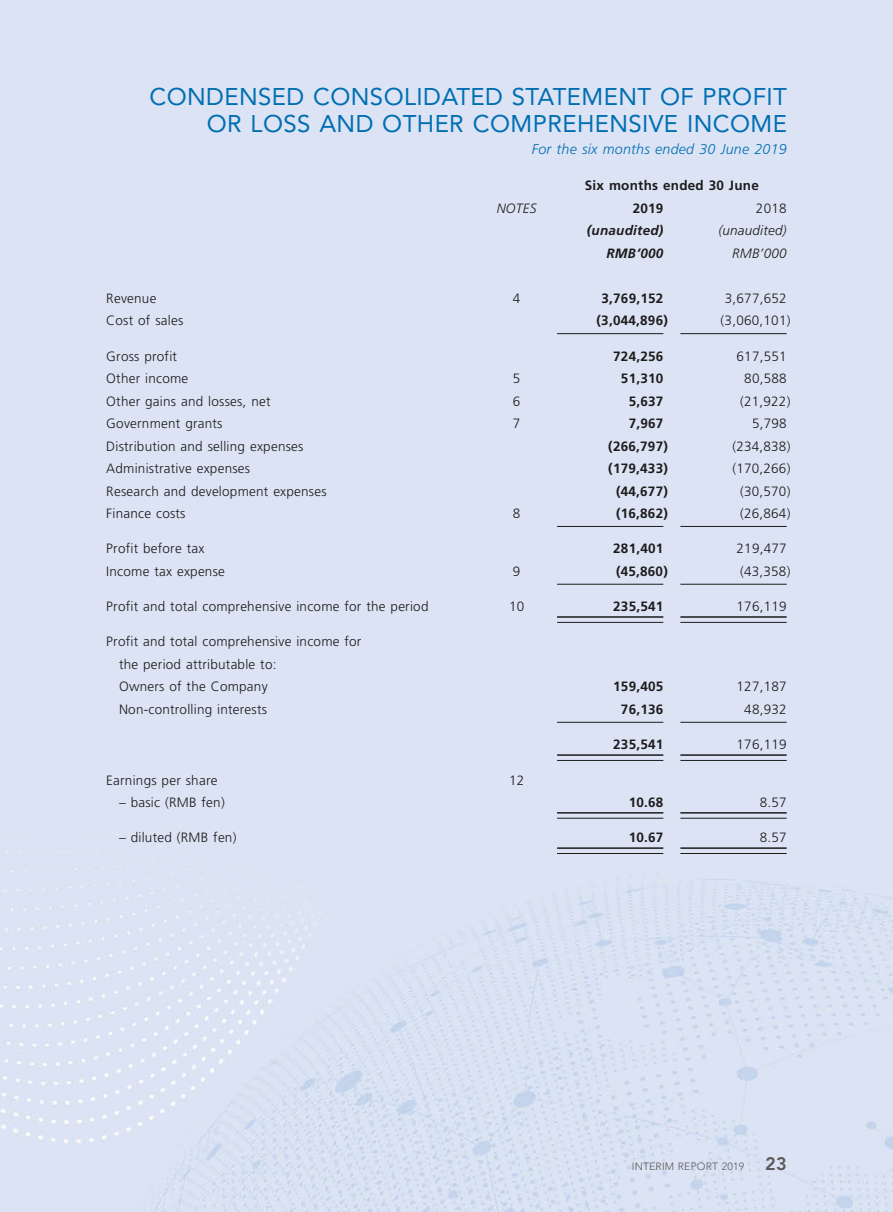
<style>
.page{position:relative;width:893px;height:1212px;background:#fff}
.page>*{position:absolute;margin:0;border:0;box-sizing:border-box;transform-origin:0 0}
.t1{font:24px/27px "Avenir LT Std";letter-spacing:.015em;color:#006fb1;text-align:right}
.t2{font:italic 300 14.25px "Frutiger LT Std";letter-spacing:.015em;color:#006fb1}
.t3{font:300 13.5px/22.5px "Frutiger LT Std";letter-spacing:.015em;color:#1c1c1b}
.t4{font:700 13.5px "Frutiger LT Std";letter-spacing:.015em;color:#1c1c1b}
.t5{font:italic 300 13.5px "Frutiger LT Std";letter-spacing:.015em;color:#1c1c1b}
.t6{font:italic 700 13.5px "Frutiger LT Std";letter-spacing:.015em;color:#1c1c1b}
.t7{font:300 10.5px "Avenir LT Std";letter-spacing:.015em;color:#575756}
.s1{font-weight:800;font-size:18px}
</style>
<div class="page">
<div style="left:1px;top:0;width:892px;height:1212px;background:#dce3f5"></div>
<hr style="left:557px;top:333px;width:106px;height:1px;background:#1c1c1b">
<hr style="left:680px;top:333px;width:107px;height:1px;background:#1c1c1b">
<hr style="left:557px;top:526px;width:106px;height:1px;background:#1c1c1b">
<hr style="left:680px;top:526px;width:107px;height:1px;background:#1c1c1b">
<hr style="left:557px;top:584px;width:106px;height:1px;background:#1c1c1b">
<hr style="left:680px;top:584px;width:107px;height:1px;background:#1c1c1b">
<hr style="left:557px;top:616px;width:106px;height:2px;background:#1c1c1b">
<hr style="left:557px;top:622px;width:106px;height:1px;background:#1c1c1b">
<hr style="left:680px;top:616px;width:107px;height:2px;background:#1c1c1b">
<hr style="left:680px;top:622px;width:107px;height:1px;background:#1c1c1b">
<hr style="left:557px;top:722px;width:106px;height:1px;background:#1c1c1b">
<hr style="left:680px;top:722px;width:107px;height:1px;background:#1c1c1b">
<hr style="left:557px;top:754px;width:106px;height:2px;background:#1c1c1b">
<hr style="left:557px;top:760px;width:106px;height:1px;background:#1c1c1b">
<hr style="left:680px;top:754px;width:107px;height:2px;background:#1c1c1b">
<hr style="left:680px;top:760px;width:107px;height:1px;background:#1c1c1b">
<hr style="left:557px;top:812px;width:106px;height:1px;background:#1c1c1b">
<hr style="left:557px;top:818px;width:106px;height:1px;background:#1c1c1b">
<hr style="left:680px;top:812px;width:107px;height:1px;background:#1c1c1b">
<hr style="left:680px;top:818px;width:107px;height:1px;background:#1c1c1b">
<hr style="left:557px;top:847px;width:106px;height:2px;background:#1c1c1b">
<hr style="left:557px;top:853px;width:106px;height:1px;background:#1c1c1b">
<hr style="left:680px;top:847px;width:107px;height:2px;background:#1c1c1b">
<hr style="left:680px;top:853px;width:107px;height:1px;background:#1c1c1b">
<h1 class="t1" style="left:149px;top:83px;width:639px">CONDENSED CONSOLIDATED STATEMENT OF PROFIT<br>OR LOSS AND OTHER COMPREHENSIVE INCOME</h1>
<p class="t2" style="left:532px;top:141px;width:256px">For the six months ended 30 June 2019</p>
<p class="t4" style="left:585px;top:178px;width:176px">Six months ended 30 June</p>
<p class="t5" style="left:497px;top:200px;width:41px">NOTES</p>
<p class="t4" style="left:633px;top:200px;width:32px">2019</p>
<p class="t3" style="left:756px;top:197px;width:32px">2018</p>
<p class="t6" style="left:587px;top:223px;width:78px">(unaudited)</p>
<p class="t5" style="left:718px;top:223px;width:70px">(unaudited)</p>
<p class="t6" style="left:606px;top:245px;width:58px">RMB’000</p>
<p class="t5" style="left:732px;top:245px;width:56px">RMB’000</p>
<p class="t3" style="left:106px;top:287px;width:52px">Revenue</p>
<p class="t3" style="left:513px;top:287px;width:9px">4</p>
<p class="t4" style="left:601px;top:290px;width:63px">3,769,152</p>
<p class="t3" style="left:725px;top:287px;width:63px">3,677,652</p>
<p class="t3" style="left:106px;top:310px;width:79px">Cost of sales</p>
<p class="t4" style="left:597px;top:313px;width:73px">(3,044,896)</p>
<p class="t3" style="left:721px;top:310px;width:71px">(3,060,101)</p>
<p class="t3" style="left:106px;top:345px;width:72px">Gross profit</p>
<p class="t4" style="left:613px;top:348px;width:52px">724,256</p>
<p class="t3" style="left:736px;top:345px;width:52px">617,551</p>
<p class="t3" style="left:106px;top:367px;width:84px">Other income</p>
<p class="t3" style="left:513px;top:367px;width:9px">5</p>
<p class="t4" style="left:621px;top:370px;width:44px">51,310</p>
<p class="t3" style="left:744px;top:367px;width:44px">80,588</p>
<p class="t3" style="left:106px;top:390px;width:166px">Other gains and losses, net</p>
<p class="t3" style="left:513px;top:390px;width:9px">6</p>
<p class="t4" style="left:629px;top:393px;width:36px">5,637</p>
<p class="t3" style="left:740px;top:390px;width:52px">(21,922)</p>
<p class="t3" style="left:106px;top:412px;width:118px">Government grants</p>
<p class="t3" style="left:513px;top:412px;width:9px">7</p>
<p class="t4" style="left:629px;top:415px;width:36px">7,967</p>
<p class="t3" style="left:752px;top:412px;width:36px">5,798</p>
<p class="t3" style="left:106px;top:435px;width:199px">Distribution and selling expenses</p>
<p class="t4" style="left:608px;top:438px;width:61px">(266,797)</p>
<p class="t3" style="left:732px;top:435px;width:60px">(234,838)</p>
<p class="t3" style="left:106px;top:457px;width:145px">Administrative expenses</p>
<p class="t4" style="left:608px;top:460px;width:61px">(179,433)</p>
<p class="t3" style="left:732px;top:457px;width:60px">(170,266)</p>
<p class="t3" style="left:106px;top:480px;width:222px">Research and development expenses</p>
<p class="t4" style="left:616px;top:483px;width:53px">(44,677)</p>
<p class="t3" style="left:740px;top:480px;width:52px">(30,570)</p>
<p class="t3" style="left:106px;top:502px;width:81px">Finance costs</p>
<p class="t3" style="left:513px;top:502px;width:9px">8</p>
<p class="t4" style="left:616px;top:505px;width:53px">(16,862)</p>
<p class="t3" style="left:740px;top:502px;width:52px">(26,864)</p>
<p class="t3" style="left:106px;top:538px;width:100px">Profit before tax</p>
<p class="t4" style="left:613px;top:541px;width:52px">281,401</p>
<p class="t3" style="left:736px;top:538px;width:52px">219,477</p>
<p class="t3" style="left:106px;top:560px;width:120px">Income tax expense</p>
<p class="t3" style="left:513px;top:560px;width:9px">9</p>
<p class="t4" style="left:616px;top:563px;width:53px">(45,860)</p>
<p class="t3" style="left:740px;top:560px;width:52px">(43,358)</p>
<p class="t3" style="left:106px;top:595px;width:324px">Profit and total comprehensive income for the period</p>
<p class="t3" style="left:509px;top:595px;width:17px">10</p>
<p class="t4" style="left:613px;top:598px;width:52px">235,541</p>
<p class="t3" style="left:736px;top:595px;width:52px">176,119</p>
<p class="t3" style="left:119px;top:631px;width:244px;text-indent:-13px">Profit and total comprehensive income for the period attributable to:<br>Owners of the Company</p>
<p class="t4" style="left:613px;top:679px;width:52px">159,405</p>
<p class="t3" style="left:736px;top:676px;width:52px">127,187</p>
<p class="t3" style="left:119px;top:698px;width:150px">Non-controlling interests</p>
<p class="t4" style="left:621px;top:701px;width:44px">76,136</p>
<p class="t3" style="left:744px;top:698px;width:44px">48,932</p>
<p class="t4" style="left:613px;top:737px;width:52px">235,541</p>
<p class="t3" style="left:736px;top:733px;width:52px">176,119</p>
<p class="t3" style="left:106px;top:769px;width:113px">Earnings per share</p>
<p class="t3" style="left:509px;top:769px;width:17px">12</p>
<p class="t3" style="left:119px;top:791px;width:107px">– basic (RMB fen)</p>
<p class="t4" style="left:629px;top:794px;width:36px">10.68</p>
<p class="t3" style="left:760px;top:791px;width:28px">8.57</p>
<p class="t3" style="left:119px;top:826px;width:119px">– diluted (RMB fen)</p>
<p class="t4" style="left:629px;top:830px;width:36px">10.67</p>
<p class="t3" style="left:760px;top:826px;width:28px">8.57</p>
<p class="t7" style="left:632px;top:1160px;width:156px">INTERIM REPORT 2019 <span class="s1">23</span></p>
</div>
